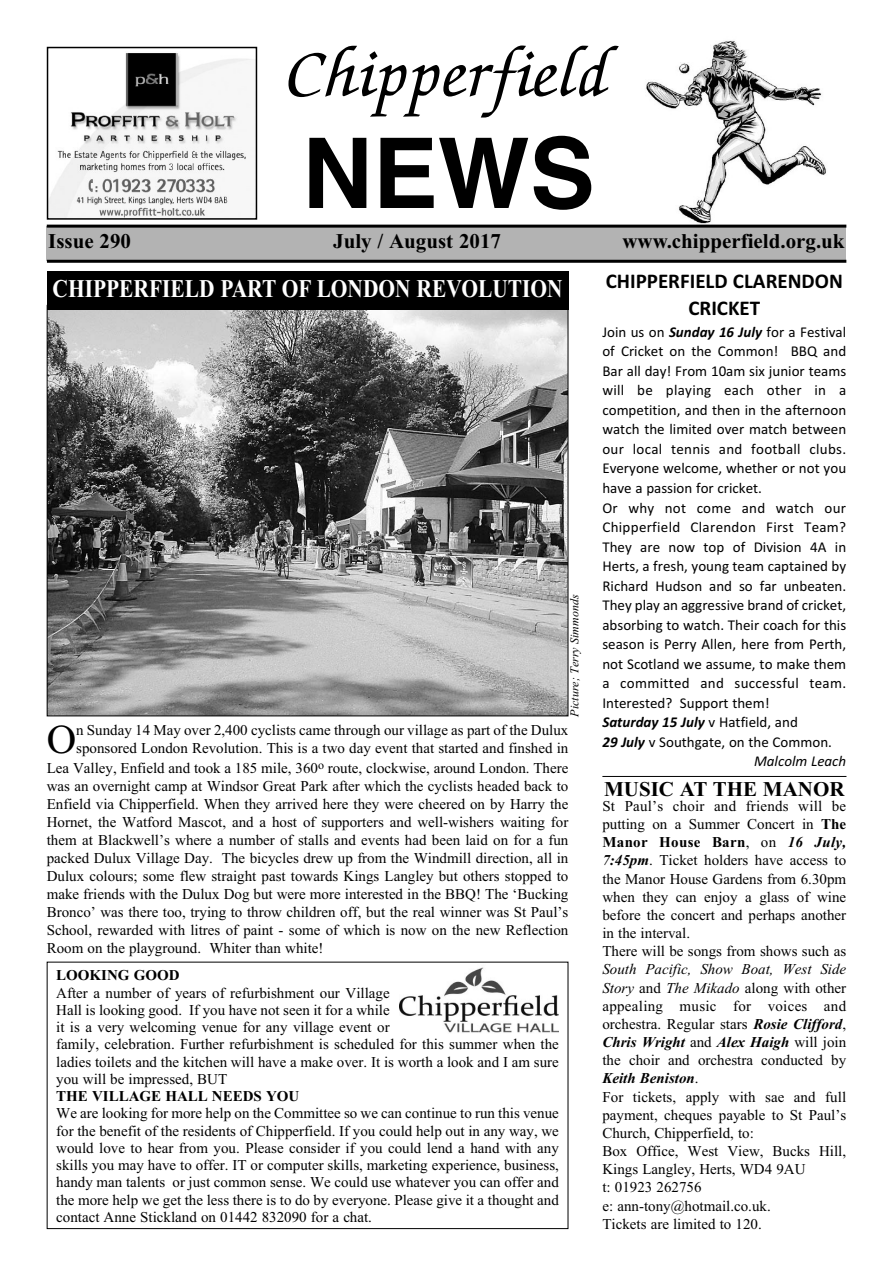
<style>
.page{position:relative;width:893px;height:1263px;background:#fff}
.page>*{position:absolute;margin:0;border:0;box-sizing:border-box;transform-origin:0 0}
.t1{font:700 97.5px "Helvetica";color:#000}
.t2{font:italic 500 75px "Zapf Chancery";color:#000}
.t3{font:40.95px "Times New Roman";color:#000}
.t4{font:700 25.5px "Times New Roman";color:#fff;scale:.84 1}
.t5{font:700 21px "Times New Roman";color:#000}
.t6{font:700 21px/26.7px "Calibri";color:#000;text-align:center}
.t7{font:15px/18.1px "Times New Roman";color:#000}
.t8{font:15px "Calibri";color:#000}
.t9{font:15px "Calibri";letter-spacing:.02em;color:#000}
.t10{font:700 15px "Times New Roman";color:#000}
.t11{font:italic 700 15px "Calibri";color:#000}
.t12{font:italic 15px "Calibri";color:#000}
.t13{font:italic 12px "Times New Roman";color:#000}
.s1{font-weight:700;font-style:italic}
.s2{font-weight:400;font-style:normal}
.s3{font-weight:700}
.s4{font-style:italic}
</style>
<div class="page">
<img style="left:642px;top:40px;width:191px;height:185px">
<div style="left:47px;top:226px;width:799px;height:35px;background:#b3b3b3"></div>
<hr style="left:47px;top:225px;width:799px;height:3px;background:#000">
<hr style="left:47px;top:260px;width:799px;height:3px;background:#000">
<img style="left:50px;top:53px;width:203px;height:164px">
<div style="left:47px;top:47px;width:210px;height:173px;border:2px solid #000"></div>
<img style="left:49px;top:309px;width:517px;height:405px">
<div style="left:47px;top:962px;width:521px;height:267px;border:1px solid #000"></div>
<div style="left:47px;top:271px;width:521px;height:38px;background:#000"></div>
<img style="left:399px;top:967px;width:159px;height:66px">
<hr style="left:602px;top:776px;width:244px;height:1px;background:#000">
<h2 class="t2" style="left:287px;top:26px;width:325px">Chipperfield</h2>
<h1 class="t1" style="left:302px;top:117px;width:294px">NEWS</h1>
<h3 class="t5" style="left:48px;top:228px;width:84px">Issue 290</h3>
<h3 class="t5" style="left:333px;top:228px;width:169px">July / August 2017</h3>
<h3 class="t5" style="left:622px;top:228px;width:224px">www.chipperfield.org.uk</h3>
<h3 class="t4" style="left:53px;top:273px;width:609px">CHIPPERFIELD PART OF LONDON REVOLUTION</h3>
<p class="t13" style="left:567px;top:716px;width:124px;rotate:-90deg">Picture; Terry Simmonds</p>
<h3 class="t3" style="left:47px;top:715px;width:31px">O</h3>
<p class="t7" style="left:76px;top:721px;width:494px">n Sunday 14 May over 2,400 cyclists came through our village as part of the Dulux sponsored London Revolution. This is a two day event that started and finshed in</p>
<p class="t7" style="left:47px;top:759px;width:523px;text-align:justify">Lea Valley, Enfield and took a 185 mile, 360<sup>o</sup> route, clockwise, around London. There was an overnight camp at Windsor Great Park after which the cyclists headed back to Enfield via Chipperfield. When they arrived here they were cheered on by Harry the Hornet, the Watford Mascot, and a host of supporters and well-wishers waiting for them at Blackwell’s where a number of stalls and events had been laid on for a fun packed Dulux Village Day. The bicycles drew up from the Windmill direction, all in Dulux colours; some flew straight past towards Kings Langley but others stopped to make friends with the Dulux Dog but were more interested in the BBQ! The ‘Bucking Bronco’ was there too, trying to throw children off, but the real winner was St Paul’s School, rewarded with litres of paint - some of which is now on the new Reflection Room on the playground. Whiter than white!</p>
<p class="t10" style="left:56px;top:966px;width:125px">LOOKING GOOD</p>
<p class="t7" style="left:56px;top:984px;width:504px;line-height:17.2px">After a number of years of refurbishment our Village<br>Hall is looking good. If you have not seen it for a while<br>it is a very welcoming venue for any village event or<br>family, celebration. Further refurbishment is scheduled for this summer when the ladies toilets and the kitchen will have a make over. It is worth a look and I am sure you will be impressed, BUT</p>
<p class="t10" style="left:56px;top:1087px;width:245px">THE VILLAGE HALL NEEDS YOU</p>
<p class="t7" style="left:56px;top:1104px;width:504px;line-height:17.2px;text-align:justify">We are looking for more help on the Committee so we can continue to run this venue for the benefit of the residents of Chipperfield. If you could help out in any way, we would love to hear from you. Please consider if you could lend a hand with any skills you may have to offer. IT or computer skills, marketing experience, business, handy man talents or just common sense. We could use whatever you can offer and the more help we get the less there is to do by everyone. Please give it a thought and contact Anne Stickland on 01442 832090 for a chat.</p>
<h3 class="t6" style="left:606px;top:267px;width:239px">CHIPPERFIELD CLARENDON<br>CRICKET</h3>
<p class="t8" style="left:602px;top:323px;width:245px">Join us on <span class="s1">Sunday 16 July</span> for a Festival</p>
<p class="t8" style="left:602px;top:342px;width:245px">of Cricket on the Common! BBQ and</p>
<p class="t8" style="left:602px;top:362px;width:245px">Bar all day! From 10am six junior teams</p>
<p class="t9" style="left:602px;top:381px;width:245px">will be playing each other in a</p>
<p class="t8" style="left:602px;top:401px;width:245px">competition, and then in the afternoon</p>
<p class="t8" style="left:602px;top:420px;width:245px">watch the limited over match between</p>
<p class="t9" style="left:602px;top:440px;width:245px">our local tennis and football clubs.</p>
<p class="t8" style="left:602px;top:459px;width:245px">Everyone welcome, whether or not you</p>
<p class="t8" style="left:602px;top:479px;width:161px">have a passion for cricket.</p>
<p class="t9" style="left:602px;top:499px;width:245px">Or why not come and watch our</p>
<p class="t9" style="left:602px;top:518px;width:245px">Chipperfield Clarendon First Team?</p>
<p class="t8" style="left:602px;top:538px;width:245px">They are now top of Division 4A in</p>
<p class="t8" style="left:602px;top:557px;width:245px">Herts, a fresh, young team captained by</p>
<p class="t8" style="left:602px;top:577px;width:245px">Richard Hudson and so far unbeaten.</p>
<p class="t8" style="left:602px;top:596px;width:245px">They play an aggressive brand of cricket,</p>
<p class="t8" style="left:602px;top:616px;width:245px">absorbing to watch. Their coach for this</p>
<p class="t8" style="left:602px;top:635px;width:245px">season is Perry Allen, here from Perth,</p>
<p class="t8" style="left:602px;top:655px;width:245px">not Scotland we assume, to make them</p>
<p class="t9" style="left:602px;top:674px;width:245px">a committed and successful team.</p>
<p class="t8" style="left:602px;top:694px;width:169px">Interested? Support them!</p>
<p class="t11" style="left:602px;top:713px;width:197px">Saturday 15 July <span class="s2">v Hatfield, and</span></p>
<p class="t8" style="left:602px;top:733px;width:231px"><span class="s1">29 July</span> v Southgate, on the Common.</p>
<p class="t12" style="left:754px;top:752px;width:94px">Malcolm Leach</p>
<h3 class="t5" style="left:604px;top:776px;width:242px">MUSIC AT THE MANOR</h3>
<p class="t7" style="left:602px;top:797px;width:245px">St Paul’s choir and friends will be putting on a Summer Concert in <span class="s3">The<br>Manor House Barn</span>, on <span class="s1">16 July,<br>7:45pm</span>. Ticket holders have access to the Manor House Gardens from 6.30pm when they can enjoy a glass of wine before the concert and perhaps another in the interval.<br>There will be songs from shows such as</p>
<p class="t7" style="left:602px;top:960px;width:245px"><span class="s4">South Pacific, Show Boat, West Side<br>Story</span> and <span class="s4">The Mikado</span> along with other appealing music for voices and orchestra. Regular stars <span class="s1">Rosie Clifford</span>,<br><span class="s1">Chris Wright</span> and <span class="s1">Alex Haigh</span> will join the choir and orchestra conducted by<br><span class="s1">Keith Beniston</span>.<br>For tickets, apply with sae and full payment, cheques payable to St Paul’s<br>Church, Chipperfield, to:<br>Box Office, West View, Bucks Hill,<br>Kings Langley, Herts, WD4 9AU<br>t: 01923 262756<br>e: ann-tony@hotmail.co.uk.<br>Tickets are limited to 120.</p>
</div>
